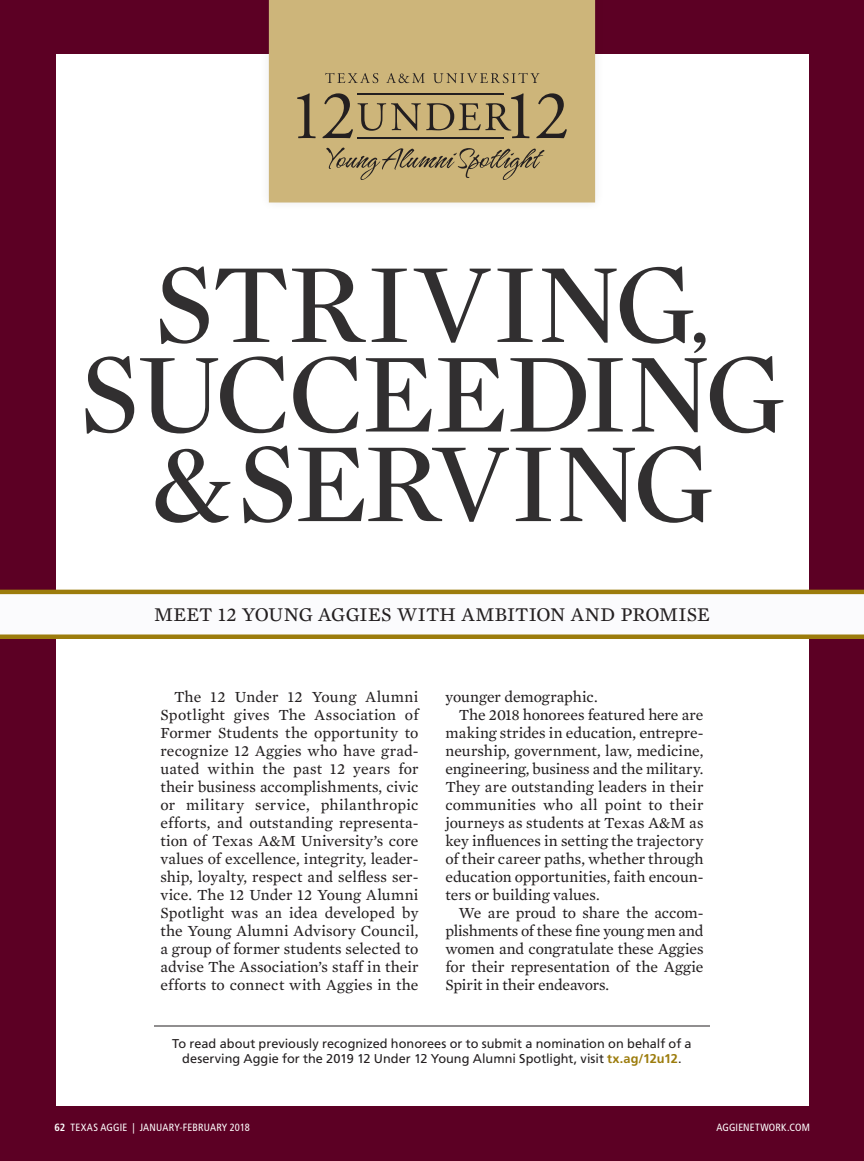
<style>
.page{position:relative;width:864px;height:1161px;background:#5c0024}
.page>*{position:absolute;margin:0;border:0;box-sizing:border-box;transform-origin:0 0}
.Headline{font:115.2px/89.6px "Mercury Display";letter-spacing:-.02em;color:#312f30;text-align:center}
.t1{font:19.8px "Mercury Text G2";letter-spacing:.005em;color:#231f20}
.Aggie_Body_Copy{font:15.75px/18px "Mercury Text G2";color:#231f20;text-align:justify}
.Headline-2{font:12.75px/15px "Frutiger LT Std";color:#231f20;text-align:center}
.t2{font:condensed 10.5px "Frutiger LT Std";letter-spacing:.015em;color:#fff}
.s1{font-size:90px}
.s2{font-weight:700;color:#9c7c0c}
.s3{font-weight:700}
</style>
<div class="page">
<div style="left:56px;top:55px;width:752px;height:1051px;background:#fff"></div>
<div style="left:259px;top:0;width:346px;height:213px;background:#231f20;opacity:.1"></div>
<div style="left:269px;top:0;width:326px;height:202px;background:#cdb57a"></div>
<div style="left:0;top:594px;width:864px;height:40px;background:#fbfbfd"></div>
<div style="left:0;top:634px;width:864px;height:5px;background:#9c7c0c"></div>
<hr style="left:0;top:590px;width:864px;height:4px;background:#9c7c0c">
<svg style="left:297px;top:93px;width:270px;height:45px"></svg>
<hr style="left:358px;top:94px;width:146px;height:1px;background:#231f20">
<hr style="left:358px;top:137px;width:146px;height:2px;background:#231f20">
<svg style="left:326px;top:148px;width:218px;height:32px"></svg>
<svg style="left:325px;top:73px;width:215px;height:10px"></svg>
<hr style="left:154px;top:1026px;width:556px;height:1px;background:#231f20">
<p class="Headline" style="left:80px;top:261px;width:706px">STRIVING<span class="s1">,<br></span>SUCCEEDING</p>
<p class="Headline" style="left:152px;top:440px;width:562px">&amp; SERVING</p>
<p class="t1" style="left:154px;top:603px;width:558px">MEET 12 YOUNG AGGIES WITH AMBITION AND PROMISE</p>
<p class="Aggie_Body_Copy" style="left:161px;top:688px;width:260px;text-indent:13px">The 12 Under 12 Young Alumni Spotlight gives The Association of Former Students the opportunity to recognize 12 Aggies who have grad&shy;uated within the past 12 years for their business accomplishments, civic or military service, philanthropic efforts, and outstanding representa&shy;tion of Texas A&amp;M University’s core values of excellence, integrity, leader&shy;ship, loyalty, respect and selfless ser&shy;vice. The 12 Under 12 Young Alumni Spotlight was an idea developed by the Young Alumni Advisory Council, a group of former students selected to advise The Association’s staff in their efforts to connect with Aggies in the</p>
<p class="Aggie_Body_Copy" style="left:445px;top:688px;width:154px">younger demographic.</p>
<p class="Aggie_Body_Copy" style="left:445px;top:706px;width:260px;text-indent:13px">The 2018 honorees featured here are making strides in education, entrepre&shy;neurship, government, law, medicine, engineering, business and the military.<br>They are outstanding leaders in their communities who all point to their journeys as students at Texas A&amp;M as key influences in setting the trajectory of their career paths, whether through education opportunities, faith encoun&shy;ters or building values.</p>
<p class="Aggie_Body_Copy" style="left:445px;top:904px;width:260px;text-indent:13px">We are proud to share the accom&shy;plishments of these fine young men and women and congratulate these Aggies for their representation of the Aggie Spirit in their endeavors.</p>
<p class="Headline-2" style="left:172px;top:1036px;width:521px">To read about previously recognized honorees or to submit a nomination on behalf of a deserving Aggie for the 2019 12 Under 12 Young Alumni Spotlight, visit <span class="s2">tx.ag/12u12</span>.</p>
<p class="t2" style="left:54px;top:1121px;width:197px"><span class="s3">62</span> TEXAS AGGIE | JANUARY-FEBRUARY 2018</p>
<p class="t2" style="left:716px;top:1121px;width:95px">AGGIENETWORK.COM</p>
</div>
